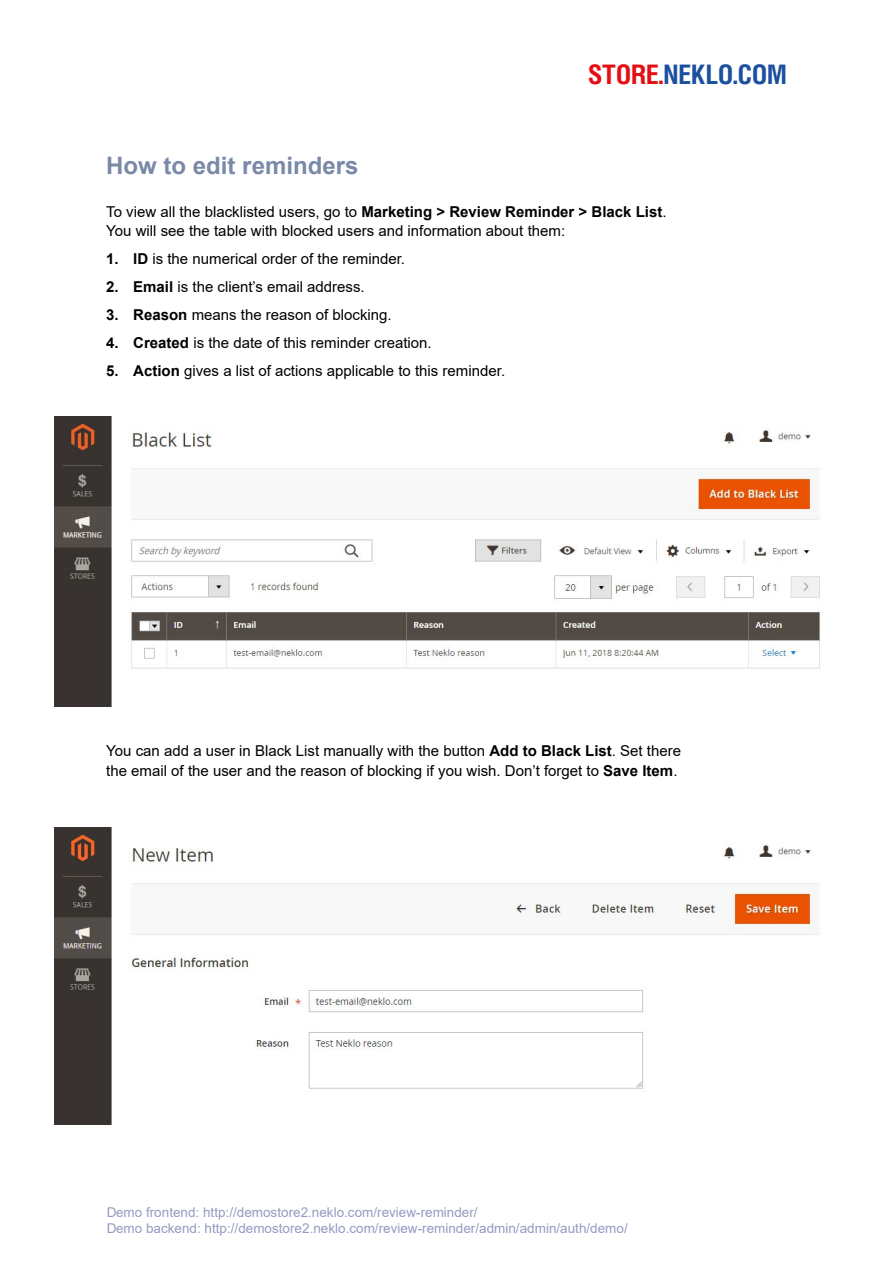
<style>
.page{position:relative;width:893px;height:1263px;background:#fff}
.page>*{position:absolute;margin:0;border:0;box-sizing:border-box;transform-origin:0 0}
.t1{font:27px "War Helios Cond C Bold";color:#1c4f9e}
.t2{font:700 24px "Arial";color:#7989a7}
.t3{font:15px/19.5px "Arial";color:#000}
.t4{font:13.5px/16.5px "Arial";color:#283583}
.s1{color:#e30f13}
.s2{font-weight:700}
</style>
<div class="page">
<img style="left:54px;top:417px;width:766px;height:290px">
<img style="left:54px;top:827px;width:765px;height:297px">
<h1 class="t1" style="left:588px;top:57px;width:200px"><span class="s1">STORE.</span>NEKLO.COM</h1>
<h2 class="t2" style="left:106px;top:148px;width:254px">How to edit reminders</h2>
<p class="t3" style="left:106px;top:202px;width:562px">To view all the blacklisted users, go to <span class="s2">Marketing &gt; Review Reminder &gt; Black List</span>.<br>You will see the table with blocked users and information about them:</p>
<p class="t3" style="left:106px;top:249px;width:300px"><span class="s2">1. ID</span> is the numerical order of the reminder.</p>
<p class="t3" style="left:106px;top:277px;width:260px"><span class="s2">2. Email</span> is the client’s email address.</p>
<p class="t3" style="left:106px;top:305px;width:287px"><span class="s2">3. Reason</span> means the reason of blocking.</p>
<p class="t3" style="left:106px;top:333px;width:327px"><span class="s2">4. Created</span> is the date of this reminder creation.</p>
<p class="t3" style="left:106px;top:361px;width:400px"><span class="s2">5. Action</span> gives a list of actions applicable to this reminder.</p>
<p class="t3" style="left:106px;top:741px;width:576px">You can add a user in Black List manually with the button <span class="s2">Add to Black List</span>. Set there the email of the user and the reason of blocking if you wish. Don’t forget to <span class="s2">Save Item</span>.</p>
<p class="t4" style="left:106px;top:1204px;width:523px">Demo frontend: http://demostore2.neklo.com/review-reminder/<br>Demo backend: http://demostore2.neklo.com/review-reminder/admin/admin/auth/demo/</p>
</div>
